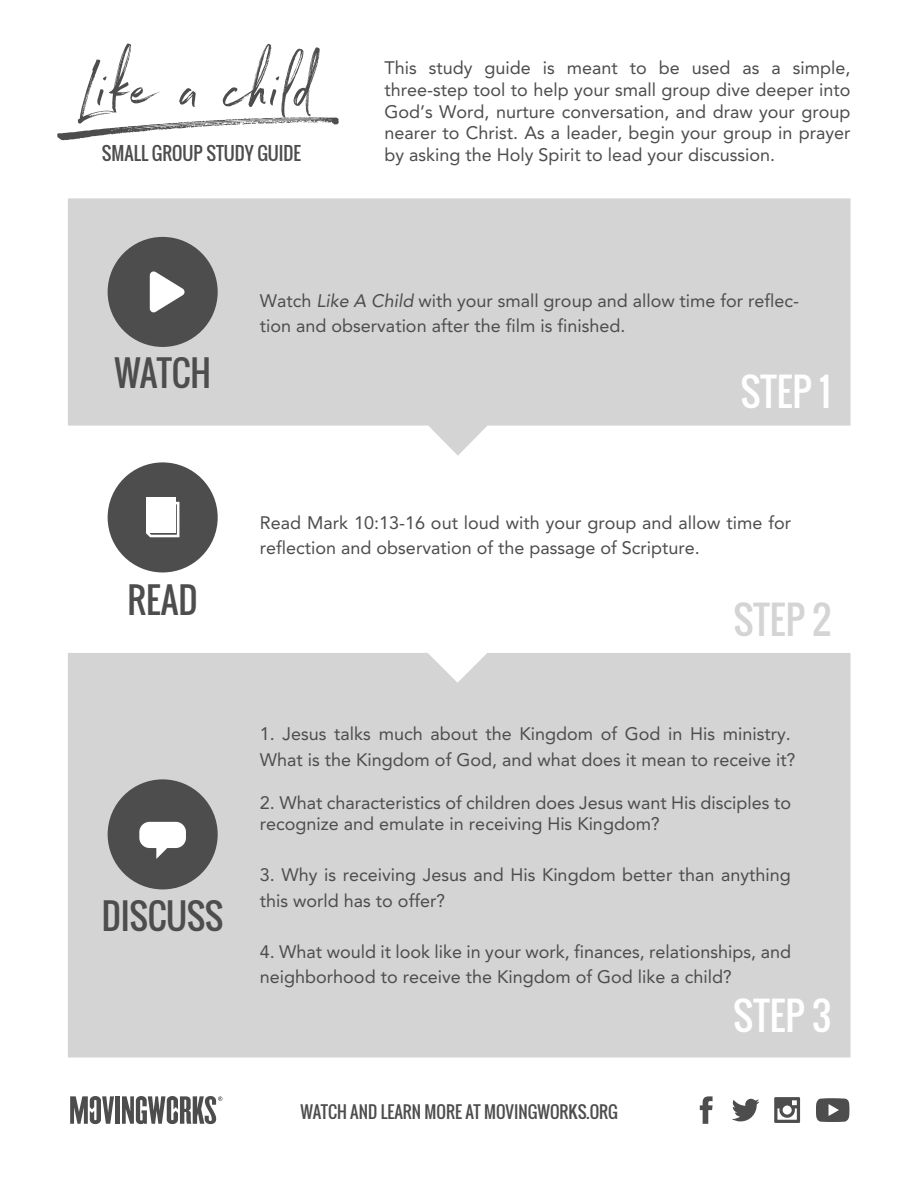
<style>
.page{position:relative;width:918px;height:1188px;background:#fff}
.page>*{position:absolute;margin:0;border:0;box-sizing:border-box;transform-origin:0 0}
.t1{font:73.5px "Northwell Alt";letter-spacing:.02em;color:#4d4d4d}
.t2{font:37.5px "Oswald";color:#fff}
.t3{font:37.5px "Oswald";color:#d4d4d4}
.t4{font:34.5px "Oswald";letter-spacing:-.01em;color:#4d4d4d}
.t5{font:18px/21.6px "Avenir";color:#4d4d4d}
.t6{font:18px "Oswald";color:#4d4d4d}
.t7{font:16.65px "Oswald";color:#4d4d4d}
.s1{font-family:"Northwell Swash";font-size:141.15px}
.s2{font-style:italic}
</style>
<div class="page">
<div style="left:68px;top:653px;width:782px;height:405px;background:#d4d4d4"></div>
<svg style="left:68px;top:198px;width:782px;height:258px;fill:#d4d4d4"></svg>
<div style="left:115px;top:1096px;width:5px;height:28px;background:#4d4d4d"></div>
<svg style="left:70px;top:1096px;width:44px;height:28px"></svg>
<svg style="left:122px;top:1096px;width:100px;height:28px"></svg>
<svg style="left:816px;top:1098px;width:34px;height:24px"></svg>
<svg style="left:700px;top:1096px;width:13px;height:28px"></svg>
<svg style="left:732px;top:1099px;width:28px;height:22px"></svg>
<svg style="left:774px;top:1097px;width:26px;height:26px"></svg>
<div style="left:108px;top:462px;width:110px;height:110px;background:#4d4d4d;border-radius:50%"></div>
<svg style="left:146px;top:502px;width:33px;height:35px"></svg>
<div style="left:146px;top:498px;width:29px;height:35px;background:#fff"></div>
<div style="left:108px;top:779px;width:110px;height:110px;background:#4d4d4d;border-radius:50%"></div>
<svg style="left:139px;top:822px;width:47px;height:37px"></svg>
<div style="left:108px;top:237px;width:110px;height:110px;background:#4d4d4d;border-radius:50%"></div>
<svg style="left:150px;top:271px;width:35px;height:41px"></svg>
<h1 class="t1" style="left:47px;top:36px;width:305px"><span class="s1">i</span>Like a child</h1>
<p class="t6" style="left:102px;top:140px;width:201px">SMALL GROUP STUDY GUIDE</p>
<p class="t5" style="left:384px;top:57px;width:468px;text-align:justify">This study guide is meant to be used as a simple, three-step tool to help your small group dive deeper into God’s Word, nurture conversation, and draw your group nearer to Christ. As a leader, begin your group in prayer by asking the Holy Spirit to lead your discussion.</p>
<h3 class="t4" style="left:114px;top:347px;width:98px">WATCH</h3>
<p class="t5" style="left:260px;top:288px;width:541px;line-height:25.5px">Watch <span class="s2">Like A Child</span> with your small group and allow time for reflec&shy;tion and observation after the film is finished.</p>
<h2 class="t2" style="left:740px;top:363px;width:92px">STEP 1</h2>
<h3 class="t4" style="left:128px;top:574px;width:72px">READ</h3>
<h3 class="t4" style="left:102px;top:890px;width:123px">DISCUSS</h3>
<p class="t5" style="left:260px;top:510px;width:533px;line-height:25.5px">Read Mark 10:13-16 out loud with your group and allow time for reflection and observation of the passage of Scripture.</p>
<h2 class="t3" style="left:733px;top:591px;width:99px">STEP 2</h2>
<p class="t5" style="left:260px;top:721px;width:537px;line-height:25.5px">1. Jesus talks much about the Kingdom of God in His ministry.<br>What is the Kingdom of God, and what does it mean to receive it?</p>
<p class="t5" style="left:260px;top:792px;width:533px">2. What characteristics of children does Jesus want His disciples to recognize and emulate in receiving His Kingdom?</p>
<p class="t5" style="left:260px;top:862px;width:533px;line-height:25.5px">3. Why is receiving Jesus and His Kingdom better than anything this world has to offer?</p>
<p class="t5" style="left:260px;top:939px;width:533px;line-height:25.5px">4. What would it look like in your work, finances, relationships, and neighborhood to receive the Kingdom of God like a child?</p>
<p class="t7" style="left:301px;top:1099px;width:319px">WATCH AND LEARN MORE AT MOVINGWORKS.ORG</p>
<h2 class="t2" style="left:733px;top:987px;width:99px">STEP 3</h2>
</div>
